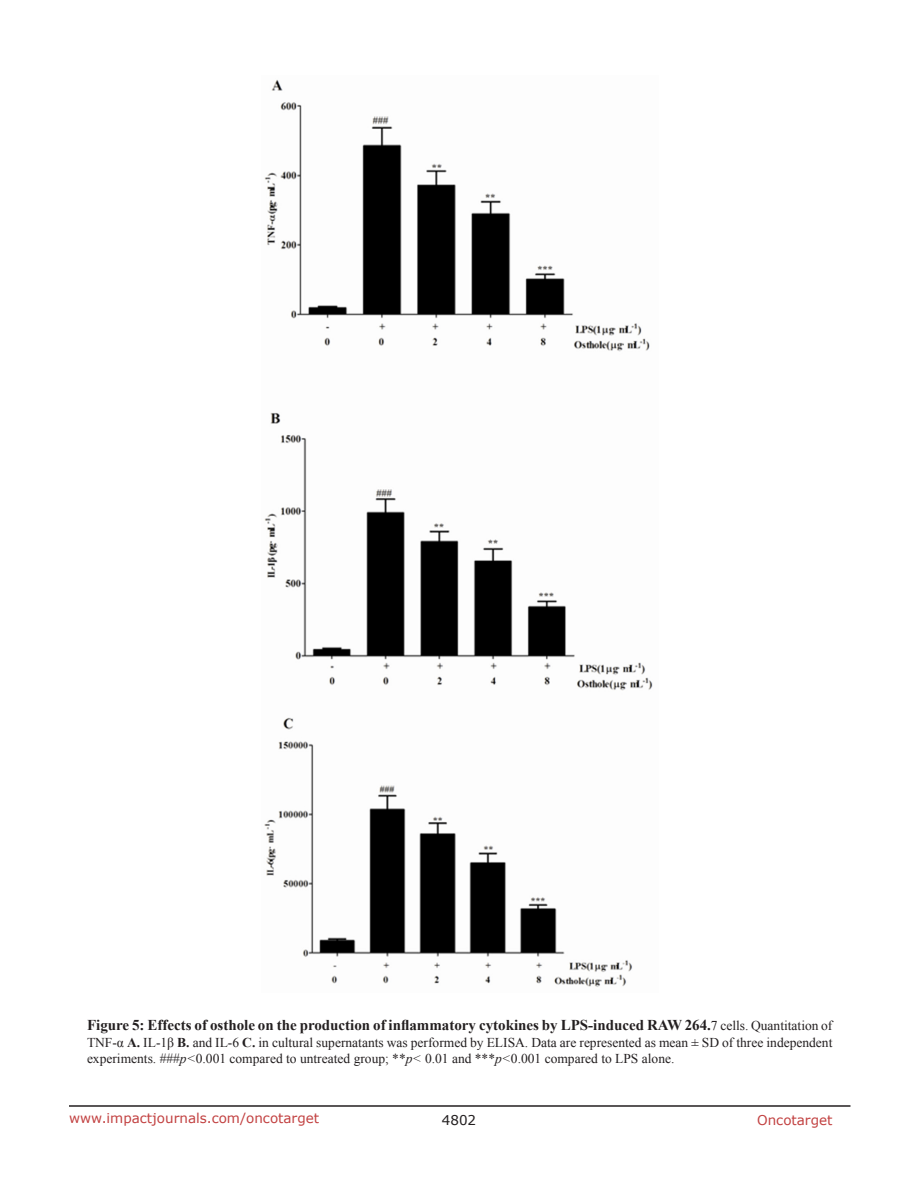
<style>
.page{position:relative;width:918px;height:1188px;background:#fff}
.page>*{position:absolute;margin:0;border:0;box-sizing:border-box;transform-origin:0 0}
.figuretext{font:700 15px "Times New Roman";color:#231f20}
.figuretext-2{font:13.5px/16.2px "Times New Roman";color:#231f20}
.t1{font:13.5px "Verdana";color:#c24141}
.t2{font:13.5px "Verdana";color:#231f20}
.s1{font-weight:400;font-size:13.5px}
.s2{font-weight:700}
.s3{font-style:italic}
</style>
<div class="page">
<hr style="left:69px;top:1105px;width:781px;height:2px;background:#231f20">
<img style="left:264px;top:80px;width:389px;height:907px">
<p class="figuretext" style="left:87px;top:1015px;width:747px">Figure 5: Effects of osthole on the production of inflammatory cytokines by LPS-induced RAW 264.<span class="s1">7 cells. Quantitation of</span></p>
<p class="figuretext-2" style="left:87px;top:1034px;width:747px">TNF-α <span class="s2">A.</span> IL-1β <span class="s2">B.</span> and IL-6 <span class="s2">C.</span> in cultural supernatants was performed by ELISA. Data are represented as mean ± SD of three independent experiments. ###<span class="s3">p&lt;</span>0.001 compared to untreated group; **<span class="s3">p&lt;</span> 0.01 and ***<span class="s3">p&lt;</span>0.001 compared to LPS alone.</p>
<p class="t1" style="left:69px;top:1109px;width:252px">www.impactjournals.com/oncotarget</p>
<p class="t2" style="left:442px;top:1111px;width:36px">4802</p>
<p class="t1" style="left:757px;top:1111px;width:77px">Oncotarget</p>
</div>
